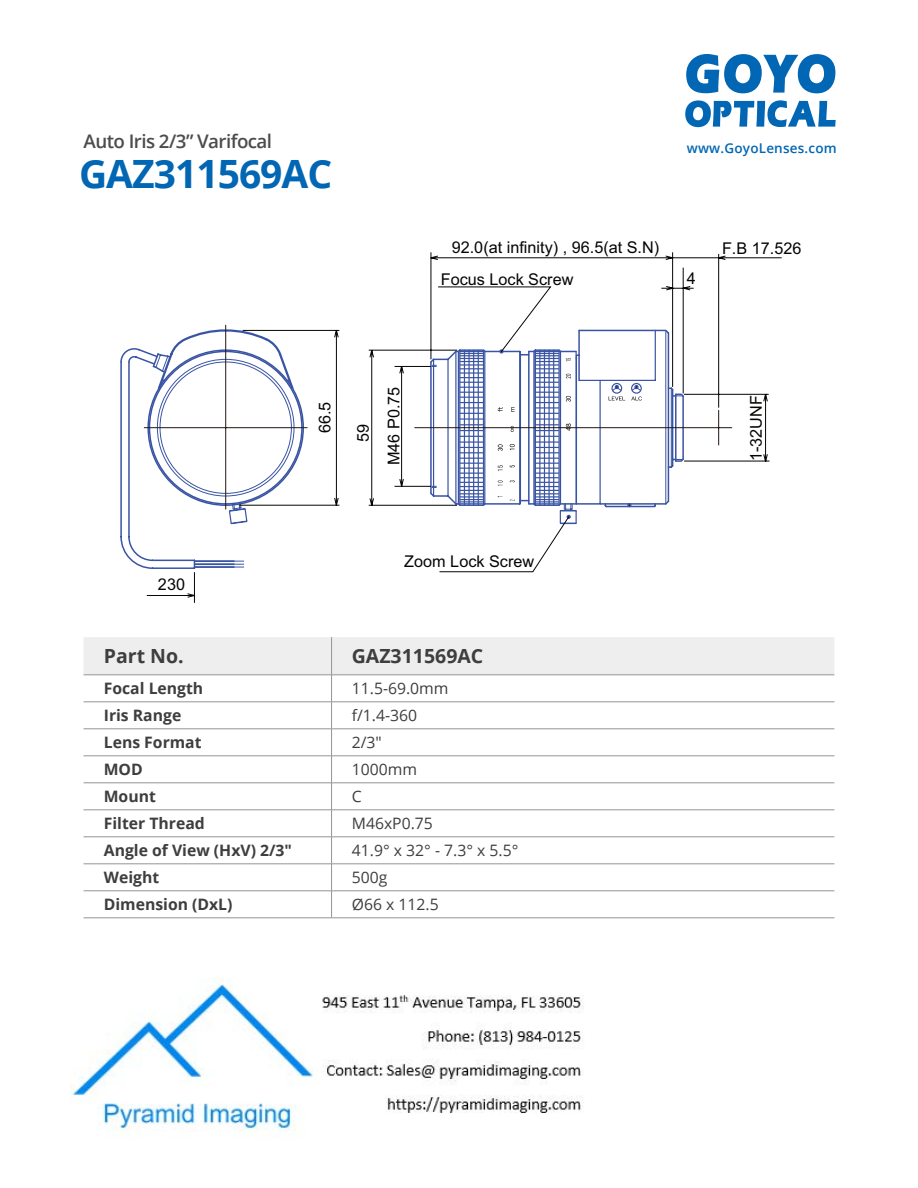
<style>
.page{position:relative;width:918px;height:1188px;background:#fff}
.page>*{position:absolute;margin:0;border:0;box-sizing:border-box;transform-origin:0 0}
.t1{font:700 39px "Open Sans";letter-spacing:-.025em;color:#0166b3}
.t2{font:700 19.5px "Open Sans";color:#3e3e3f}
.t3{font:600 18.75px "Open Sans";letter-spacing:-.03em;color:#4b4c4d}
.t4{font:16.2px/32.4px "Arial";color:#050504}
.t5{font:700 15.75px "Open Sans";color:#3e3e3f}
.t6{font:15.75px "Open Sans";color:#3e3e3f}
.t7{font:600 13.5px "Open Sans";letter-spacing:.015em;color:#0166b3}
</style>
<div class="page">
<svg style="left:686px;top:54px;width:149px;height:39px"></svg>
<svg style="left:685px;top:100px;width:151px;height:27px"></svg>
<svg style="left:84px;top:637px;width:750px;height:281px"></svg>
<hr style="left:84px;top:918px;width:248px;height:1px;background:#939598">
<hr style="left:332px;top:918px;width:502px;height:1px;background:#939598">
<svg style="left:120px;top:348px;width:26px;height:177px"></svg>
<hr style="left:144px;top:427px;width:163px;height:1px;background:#211613">
<svg style="left:146px;top:252px;width:636px;height:351px"></svg>
<img style="left:71px;top:978px;width:512px;height:161px">
<p class="t3" style="left:84px;top:128px;width:190px">Auto Iris 2/3” Varifocal</p>
<p class="t1" style="left:79px;top:146px;width:255px">GAZ311569AC</p>
<p class="t7" style="left:687px;top:139px;width:152px">www.GoyoLenses.com</p>
<p class="t4" style="left:441px;top:231px;width:220px;text-indent:11px">92.0(at infinity) , 96.5(at S.N)<br>Focus Lock Screw</p>
<p class="t4" style="left:722px;top:232px;width:81px">F.B 17.526</p>
<p class="t4" style="left:687px;top:262px;width:11px">4</p>
<p class="t4" style="left:158px;top:568px;width:29px">230</p>
<p class="t4" style="left:309px;top:433px;width:33px;rotate:-90deg">66.5</p>
<p class="t4" style="left:348px;top:465px;width:80px;line-height:30.9px;text-indent:23px;rotate:-90deg">59<br>M46 P0.75</p>
<p class="t4" style="left:740px;top:461px;width:67px;rotate:-90deg">1-32UNF</p>
<p class="t4" style="left:404px;top:545px;width:131px">Zoom Lock Screw</p>
<p class="t2" style="left:104px;top:642px;width:81px">Part No.</p>
<p class="t2" style="left:352px;top:642px;width:133px">GAZ311569AC</p>
<p class="t5" style="left:104px;top:678px;width:101px">Focal Length</p>
<p class="t6" style="left:352px;top:678px;width:98px">11.5-69.0mm</p>
<p class="t5" style="left:104px;top:704px;width:79px">Iris Range</p>
<p class="t6" style="left:352px;top:705px;width:67px">f/1.4-360</p>
<p class="t5" style="left:104px;top:731px;width:99px">Lens Format</p>
<p class="t6" style="left:352px;top:732px;width:31px">2/3″</p>
<p class="t5" style="left:104px;top:758px;width:41px">MOD</p>
<p class="t6" style="left:352px;top:759px;width:67px">1000mm</p>
<p class="t5" style="left:104px;top:785px;width:54px">Mount</p>
<p class="t6" style="left:352px;top:786px;width:11px">C</p>
<p class="t5" style="left:104px;top:812px;width:103px">Filter Thread</p>
<p class="t6" style="left:352px;top:813px;width:83px">M46xP0.75</p>
<p class="t5" style="left:104px;top:839px;width:190px">Angle of View (HxV) 2/3″</p>
<p class="t6" style="left:352px;top:840px;width:168px">41.9° x 32° - 7.3° x 5.5°</p>
<p class="t5" style="left:104px;top:866px;width:57px">Weight</p>
<p class="t6" style="left:352px;top:867px;width:37px">500g</p>
<p class="t5" style="left:104px;top:893px;width:130px">Dimension (DxL)</p>
<p class="t6" style="left:352px;top:894px;width:88px">Ø66 x 112.5</p>
</div>
